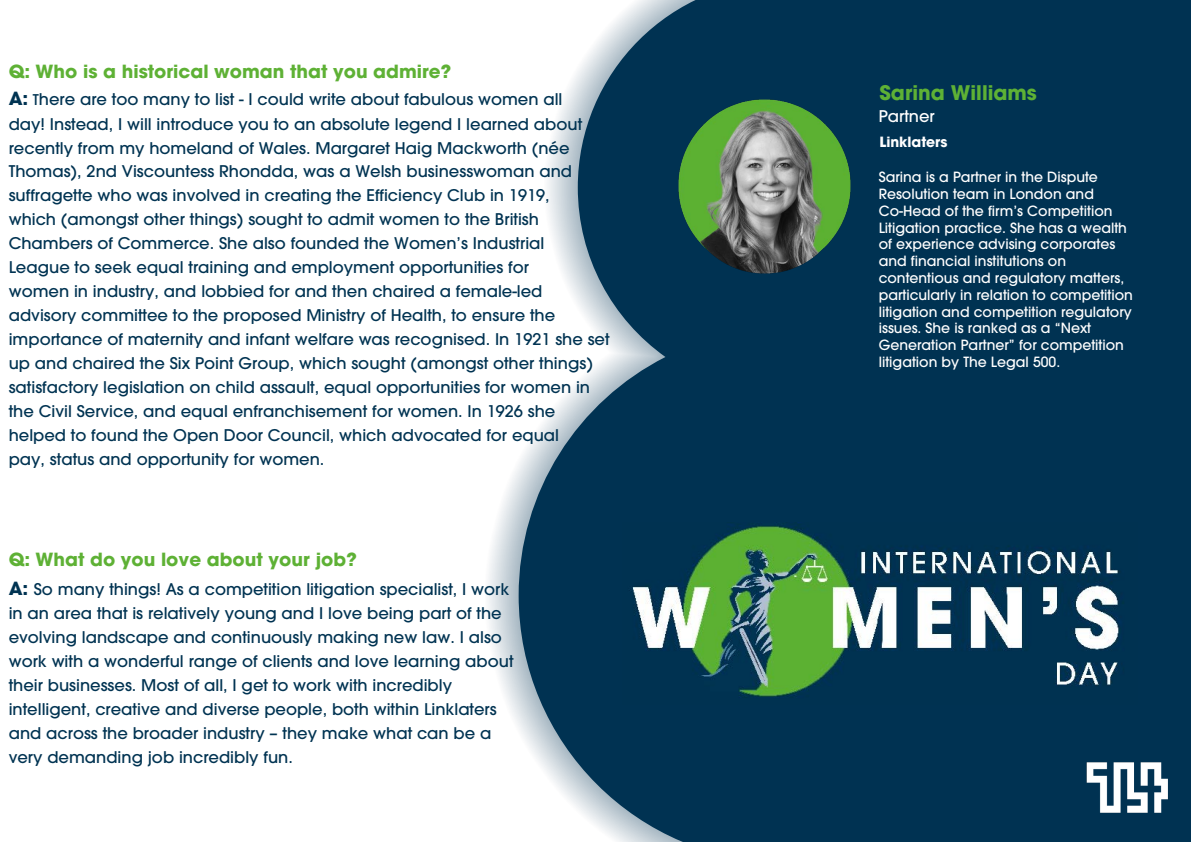
<style>
.page{position:relative;width:1191px;height:842px;background:#fff}
.page>*{position:absolute;margin:0;border:0;box-sizing:border-box;transform-origin:0 0}
.t1{font:700 20px "ITC Avant Garde Pro";color:#5eb135}
.t2{font:700 18px "ITC Avant Garde Pro";color:#5eb135}
.t3{font:500 16px/23.9px "ITC Avant Garde Pro";color:#003352}
.t4{font:500 16px "ITC Avant Garde Pro";color:#fff}
.t5{font:500 14px/16.8px "ITC Avant Garde Pro";color:#fff}
.t6{font:700 14px "ITC Avant Garde Pro";color:#fff}
.s1{font-weight:700;font-size:18px}
.s2{font-size:14.7px}
</style>
<div class="page">
<div style="left:485px;top:0;width:334px;height:842px;background:#003252;opacity:.56"></div>
<svg style="left:518px;top:0;width:236px;height:842px;fill:#003252"></svg>
<div style="left:754px;top:0;width:437px;height:842px;background:#003252"></div>
<img style="left:1086px;top:762px;width:82px;height:51px">
<img style="left:622px;top:523px;width:502px;height:181px">
<img style="left:665px;top:86px;width:186px;height:198px">
<p class="t2" style="left:9px;top:59px;width:444px">Q: Who is a historical woman that you admire?</p>
<p class="t3" style="left:9px;top:87px;width:575px"><span class="s1">A:</span> <span class="s2">T</span>here are too many to list - I could write about fabulous women all day! Instead, I will introduce you to an absolute legend I learned about recently from my homeland of Wales. Margaret Haig Mackworth (née Thomas), 2nd Viscountess Rhondda, was a Welsh businesswoman and</p>
<p class="t3" style="left:9px;top:183px;width:602px">suffragette who was involved in creating the Efficiency Club in 1919,<br>which (amongst other things) sought to admit women to the British Chambers of Commerce. She also founded the Women’s Industrial<br>League to seek equal training and employment opportunities for<br>women in industry, and lobbied for and then chaired a female-led advisory committee to the proposed Ministry of Health, to ensure the importance of maternity and infant welfare was recognised. In 1921 she set up and chaired the Six Point Group, which sought (amongst other things) satisfactory legislation on child assault, equal opportunities for women in the Civil Service, and equal enfranchisement for women. In 1926 she helped to found the Open Door Council, which advocated for equal<br>pay, status and opportunity for women.</p>
<p class="t2" style="left:9px;top:548px;width:350px">Q: What do you love about your job?</p>
<p class="t3" style="left:9px;top:576px;width:506px"><span class="s1">A:</span> So many things! As a competition litigation specialist, I work in an area that is relatively young and I love being part of the evolving landscape and continuously making new law. I also work with a wonderful range of clients and love learning about their businesses. Most of all, I get to work with incredibly intelligent, creative and diverse people, both within Linklaters and across the broader industry – they make what can be a very demanding job incredibly fun.</p>
<p class="t1" style="left:879px;top:79px;width:159px">Sarina Williams</p>
<p class="t4" style="left:878px;top:106px;width:58px">Partner</p>
<p class="t6" style="left:879px;top:132px;width:69px">Linklaters</p>
<p class="t5" style="left:878px;top:169px;width:256px">Sarina is a Partner in the Dispute Resolution team in London and Co-Head of the firm’s Competition Litigation practice. She has a wealth of experience advising corporates and financial institutions on contentious and regulatory matters, particularly in relation to competition litigation and competition regulatory issues. She is ranked as a “Next Generation Partner” for competition litigation by The Legal 500.</p>
</div>
